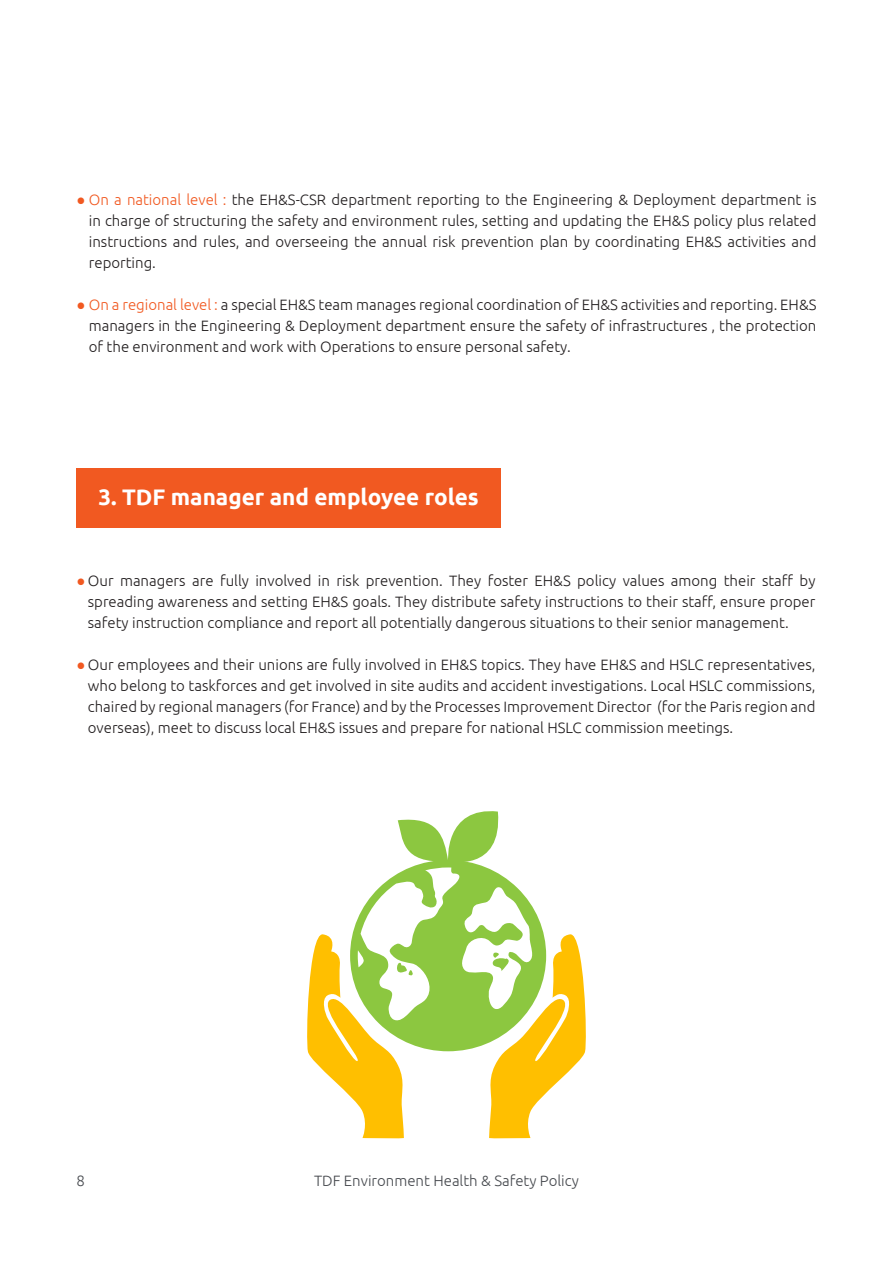
<style>
.page{position:relative;width:893px;height:1263px;background:#fff}
.page>*{position:absolute;margin:0;border:0;box-sizing:border-box;transform-origin:0 0}
.Titre{font:700 22.5px "Ubuntu";color:#fff}
.Titre-2{font:300 15px/21px "Ubuntu";color:#231f20}
.Titre-3{font:300 15px "Ubuntu";color:#474a4f}
.s1{font-family:"Trebuchet MS";font-weight:400;color:#f15921}
.s2{color:#f15921}
</style>
<div class="page">
<svg style="left:307px;top:811px;width:279px;height:327px"></svg>
<div style="left:77px;top:468px;width:424px;height:60px;background:#f15921"></div>
<p class="Titre-2" style="left:77px;top:189px;width:741px"><span class="s1">●</span> <span class="s2">On a national level :</span> the EH&amp;S-CSR department reporting to the Engineering &amp; Deployment department is</p>
<p class="Titre-2" style="left:89px;top:210px;width:729px;text-align:justify">in charge of structuring the safety and environment rules, setting and updating the EH&amp;S policy plus related instructions and rules, and overseeing the annual risk prevention plan by coordinating EH&amp;S activities and reporting.</p>
<p class="Titre-2" style="left:77px;top:294px;width:741px"><span class="s1">●</span> <span class="s2">On a regional level :</span> a special EH&amp;S team manages regional coordination of EH&amp;S activities and reporting. EH&amp;S</p>
<p class="Titre-2" style="left:89px;top:315px;width:729px">managers in the Engineering &amp; Deployment department ensure the safety of infrastructures , the protection of the environment and work with Operations to ensure personal safety.</p>
<p class="Titre" style="left:98px;top:484px;width:382px">3. TDF manager and employee roles</p>
<p class="Titre-2" style="left:77px;top:570px;width:740px"><span class="s1">●</span>Our managers are fully involved in risk prevention. They foster EH&amp;S policy values among their staff by</p>
<p class="Titre-2" style="left:88px;top:591px;width:729px">spreading awareness and setting EH&amp;S goals. They distribute safety instructions to their staff, ensure proper safety instruction compliance and report all potentially dangerous situations to their senior management.</p>
<p class="Titre-2" style="left:77px;top:654px;width:740px"><span class="s1">●</span>Our employees and their unions are fully involved in EH&amp;S topics. They have EH&amp;S and HSLC representatives,</p>
<p class="Titre-2" style="left:88px;top:675px;width:729px;text-align:justify">who belong to taskforces and get involved in site audits and accident investigations. Local HSLC commissions, chaired by regional managers (for France) and by the Processes Improvement Director (for the Paris region and overseas), meet to discuss local EH&amp;S issues and prepare for national HSLC commission meetings.</p>
<p class="Titre-3" style="left:77px;top:1172px;width:10px">8</p>
<p class="Titre-3" style="left:314px;top:1172px;width:266px">TDF Environment Health &amp; Safety Policy</p>
</div>
